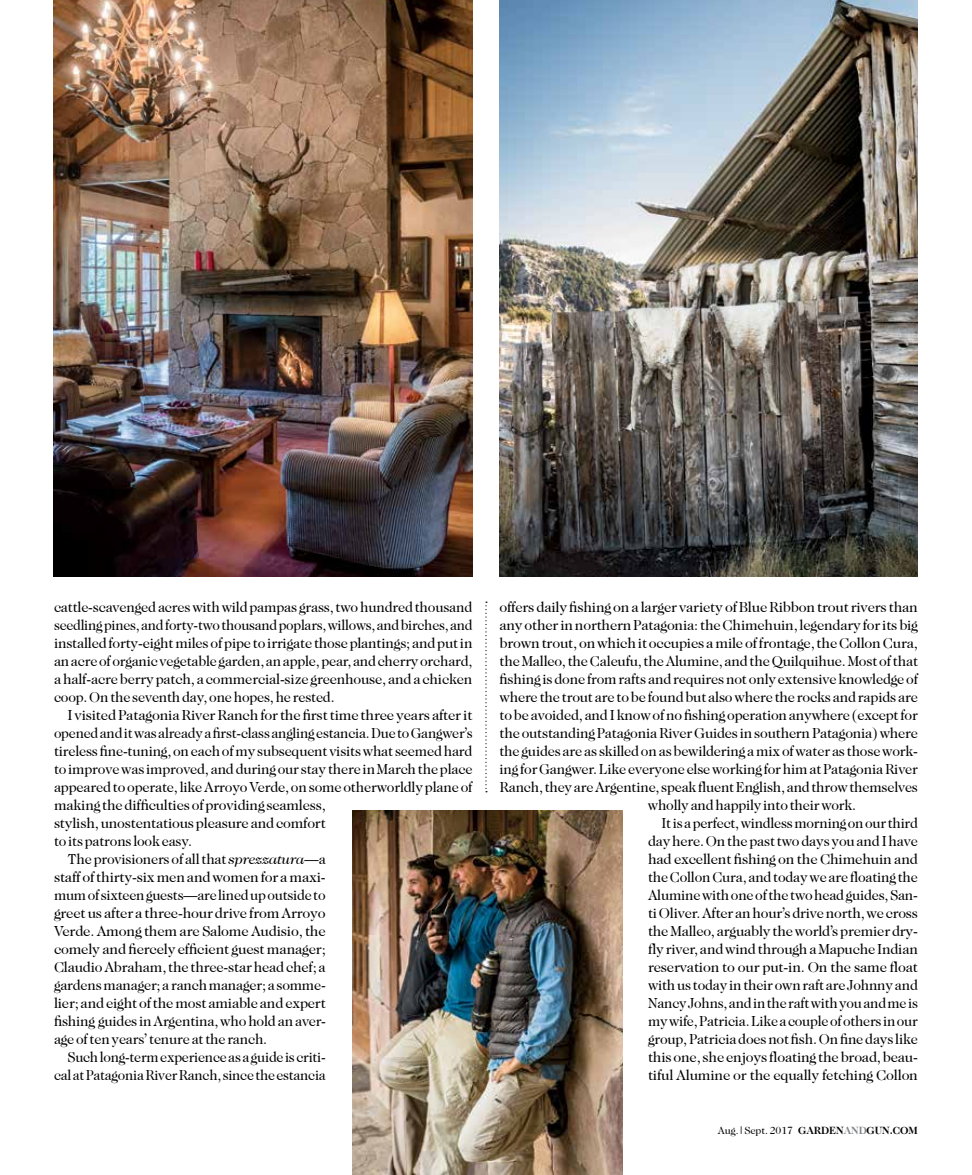
<style>
.page{position:relative;width:972px;height:1175px;background:#fff}
.page>*{position:absolute;margin:0;border:0;box-sizing:border-box;transform-origin:0 0}
.t1{font:14.55px/18px "Caslon Two Twenty Four";letter-spacing:-.015em;color:#000;text-align:justify}
.t2{font:14.55px "Caslon Two Twenty Four";letter-spacing:-.015em;color:#000;scale:.96 1}
.t3{font:10.5px "Caslon Two Twenty Four";color:#000}
.s1{font-style:italic}
.s2{font-weight:700}
.s3{font-weight:700;color:#808285}
</style>
<div class="page">
<img style="left:54px;top:0;width:418px;height:576px">
<svg style="left:485px;top:601px;width:2px;height:191px"></svg>
<img style="left:500px;top:0;width:418px;height:576px">
<img style="left:353px;top:810px;width:270px;height:364px">
<p class="t1" style="left:54px;top:598px;width:420px">cattle-scavenged acres with wild pampas grass, two hundred thousand seedling pines, and forty-two thousand poplars, willows, and birches, and installed forty-eight miles of pipe to irrigate those plantings; and put in an acre of organic vegetable garden, an apple, pear, and cherry orchard, a half-acre berry patch, a commercial-size greenhouse, and a chicken coop. On the seventh day, one hopes, he rested.</p>
<p class="t1" style="left:68px;top:706px;width:407px">I visited Patagonia River Ranch for the first time three years after it</p>
<p class="t1" style="left:54px;top:724px;width:420px">opened and it was already a first-class angling estancia. Due to Gangwer’s</p>
<p class="t1" style="left:54px;top:742px;width:420px">tireless fine-tuning, on each of my subsequent visits what seemed hard</p>
<p class="t1" style="left:54px;top:760px;width:420px">to improve was improved, and during our stay there in March the place</p>
<p class="t1" style="left:54px;top:778px;width:420px">appeared to operate, like Arroyo Verde, on some otherworldly plane of</p>
<p class="t1" style="left:54px;top:796px;width:273px">making the difficulties of providing seamless,</p>
<p class="t1" style="left:54px;top:814px;width:273px">stylish, unostentatious pleasure and comfort</p>
<p class="t1" style="left:54px;top:832px;width:140px">to its patrons look easy.</p>
<p class="t1" style="left:68px;top:850px;width:260px">The provisioners of all that <span class="s1">sprezzatura</span>—a</p>
<p class="t1" style="left:54px;top:868px;width:273px">staff of thirty-six men and women for a maxi-</p>
<p class="t1" style="left:54px;top:886px;width:273px">mum of sixteen guests—are lined up outside to</p>
<p class="t1" style="left:54px;top:904px;width:273px">greet us after a three-hour drive from Arroyo</p>
<p class="t1" style="left:54px;top:922px;width:273px">Verde. Among them are Salome Audisio, the</p>
<p class="t1" style="left:54px;top:940px;width:273px">comely and fiercely efficient guest manager;</p>
<p class="t1" style="left:54px;top:958px;width:273px">Claudio Abraham, the three-star head chef; a</p>
<p class="t1" style="left:54px;top:976px;width:273px">gardens manager; a ranch manager; a somme-</p>
<p class="t1" style="left:54px;top:994px;width:273px">lier; and eight of the most amiable and expert</p>
<p class="t1" style="left:54px;top:1012px;width:273px">fishing guides in Argentina, who hold an aver-</p>
<p class="t1" style="left:54px;top:1030px;width:215px">age of ten years’ tenure at the ranch.</p>
<p class="t1" style="left:68px;top:1048px;width:260px">Such long-term experience as a guide is criti-</p>
<p class="t2" style="left:54px;top:1067px;width:285px">cal at Patagonia River Ranch, since the estancia</p>
<p class="t1" style="left:500px;top:598px;width:420px">offers daily fishing on a larger variety of Blue Ribbon trout rivers than</p>
<p class="t1" style="left:500px;top:616px;width:420px">any other in northern Patagonia: the Chimehuin, legendary for its big</p>
<p class="t1" style="left:500px;top:634px;width:420px">brown trout, on which it occupies a mile of frontage, the Collon Cura,</p>
<p class="t1" style="left:500px;top:652px;width:420px">the Malleo, the Caleufu, the Alumine, and the Quilquihue. Most of that</p>
<p class="t1" style="left:500px;top:670px;width:420px">fishing is done from rafts and requires not only extensive knowledge of</p>
<p class="t1" style="left:500px;top:688px;width:420px">where the trout are to be found but also where the rocks and rapids are</p>
<p class="t1" style="left:500px;top:706px;width:420px">to be avoided, and I know of no fishing operation anywhere (except for</p>
<p class="t1" style="left:500px;top:724px;width:420px">the outstanding Patagonia River Guides in southern Patagonia) where</p>
<p class="t1" style="left:500px;top:742px;width:420px">the guides are as skilled on as bewildering a mix of water as those work-</p>
<p class="t1" style="left:500px;top:760px;width:420px">ing for Gangwer. Like everyone else working for him at Patagonia River</p>
<p class="t1" style="left:500px;top:778px;width:420px">Ranch, they are Argentine, speak fluent English, and throw themselves</p>
<p class="t1" style="left:648px;top:796px;width:210px">wholly and happily into their work.</p>
<p class="t1" style="left:662px;top:814px;width:258px">It is a perfect, windless morning on our third</p>
<p class="t1" style="left:648px;top:832px;width:272px">day here. On the past two days you and I have</p>
<p class="t1" style="left:648px;top:850px;width:272px">had excellent fishing on the Chimehuin and</p>
<p class="t1" style="left:648px;top:868px;width:271px">the Collon Cura, and today we are floating the</p>
<p class="t1" style="left:648px;top:886px;width:271px">Alumine with one of the two head guides, San-</p>
<p class="t1" style="left:648px;top:904px;width:272px">ti Oliver. After an hour’s drive north, we cross</p>
<p class="t1" style="left:648px;top:922px;width:272px">the Malleo, arguably the world’s premier dry-</p>
<p class="t1" style="left:648px;top:940px;width:272px">fly river, and wind through a Mapuche Indian</p>
<p class="t1" style="left:648px;top:958px;width:271px">reservation to our put-in. On the same float</p>
<p class="t1" style="left:648px;top:976px;width:272px">with us today in their own raft are Johnny and</p>
<p class="t1" style="left:648px;top:994px;width:272px">Nancy Johns, and in the raft with you and me is</p>
<p class="t1" style="left:648px;top:1012px;width:271px">my wife, Patricia. Like a couple of others in our</p>
<p class="t1" style="left:648px;top:1030px;width:272px">group, Patricia does not fish. On fine days like</p>
<p class="t1" style="left:648px;top:1048px;width:271px">this one, she enjoys floating the broad, beau-</p>
<p class="t1" style="left:648px;top:1066px;width:272px">tiful Alumine or the equally fetching Collon</p>
<p class="t3" style="left:718px;top:1124px;width:202px">Aug. | Sept. 2017 <span class="s2">GARDEN</span><span class="s3">AND</span><span class="s2">GUN.COM</span></p>
</div>
